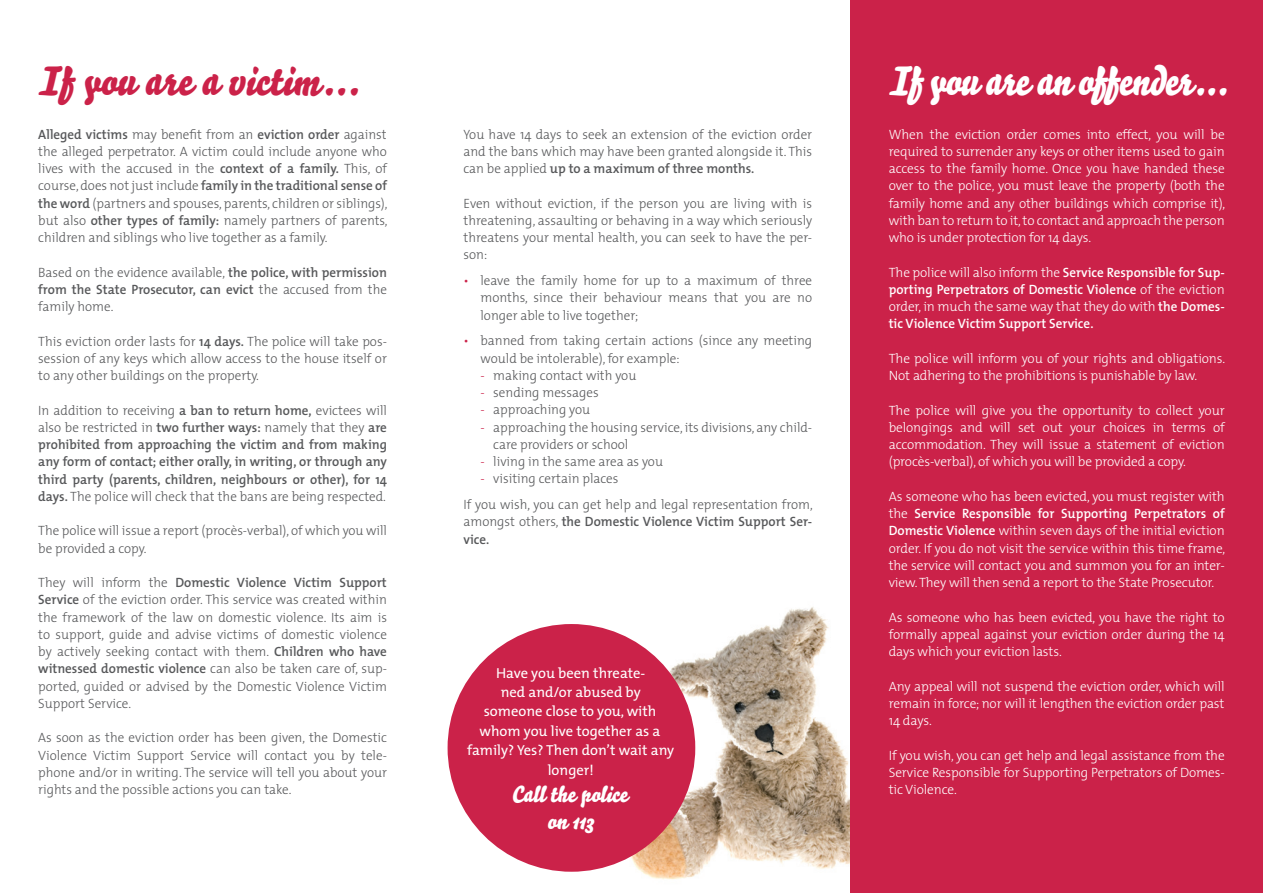
<style>
.page{position:relative;width:1263px;height:893px;background:#fff}
.page>*{position:absolute;margin:0;border:0;box-sizing:border-box;transform-origin:0 0}
.t1{font:40.5px "Bello Script";letter-spacing:-.025em;color:#fff}
.t2{font:40.5px "Bello Script";color:#cb2249}
.t3{font:22.5px/27px "Bello Script";color:#fff;text-align:center}
.t4{font:14.55px/19.4px "The Mix";color:#fff;text-align:center}
.t5{font:300 13.5px/17.2px "The Mix";color:#57585a;text-align:justify}
.t6{font:300 13.5px/17.2px "The Mix";letter-spacing:-.01em;color:#fff;text-align:justify}
.t7{font:600 13.5px/17.2px "The Mix";color:#57585a;text-align:justify}
.t8{font:600 13.5px/17.2px "The Mix";color:#fff;text-align:justify}
.s1{font-weight:600}
.s2{font-weight:300}
.s3{color:#cb2249}
</style>
<div class="page">
<img style="left:621px;top:607px;width:229px;height:273px">
<div style="left:850px;top:0;width:413px;height:893px;background:#cb2249"></div>
<div style="left:448px;top:624px;width:247px;height:248px;background:#cb2249;border-radius:50%"></div>
<h1 class="t2" style="left:38px;top:51px;width:324px">If you are a victim...</h1>
<h1 class="t1" style="left:889px;top:51px;width:342px">If you are an offender...</h1>
<p class="t5" style="left:38px;top:125px;width:351px"><span class="s1">Alleged victims</span> may benefit from an <span class="s1">eviction order</span> against the alleged perpetrator. A victim could include anyone who lives with the accused in the <span class="s1">context of a family.</span> This, of course, does not just include <span class="s1">family in the traditional sense of the word</span> (partners and spouses, parents, children or siblings), but also <span class="s1">other types of family:</span> namely partners of parents, children and siblings who live together as a family.</p>
<p class="t5" style="left:38px;top:263px;width:350px">Based on the evidence available, <span class="s1">the police, with permission from the State Prosecutor, can evict</span> the accused from the family home.</p>
<p class="t5" style="left:38px;top:332px;width:350px">This eviction order lasts for <span class="s1">14 days.</span> The police will take pos&shy;session of any keys which allow access to the house itself or to any other buildings on the property.</p>
<p class="t7" style="left:38px;top:401px;width:350px"><span class="s2">In addition to receiving</span> a ban to return home, <span class="s2">evictees will also be restricted in</span> two further ways: <span class="s2">namely that they</span> are prohibited from approaching the victim and from making any form of contact; either orally, in writing, or through any third party (parents, children, neighbours or other), for 14 days. <span class="s2">The police will check that the bans are being respected.</span></p>
<p class="t5" style="left:38px;top:522px;width:350px">The police will issue a report (procès-verbal), of which you will be provided a copy.</p>
<p class="t5" style="left:38px;top:573px;width:350px">They will inform the <span class="s1">Domestic Violence Victim Support Service</span> of the eviction order. This service was created within the framework of the law on domestic violence. Its aim is to support, guide and advise victims of domestic violence by actively seeking contact with them. <span class="s1">Children who have witnessed domestic violence</span> can also be taken care of, sup&shy;ported, guided or advised by the Domestic Violence Victim Support Service.</p>
<p class="t5" style="left:38px;top:729px;width:350px">As soon as the eviction order has been given, the Domestic Violence Victim Support Service will contact you by tele&shy;phone and/or in writing. The service will tell you about your rights and the possible actions you can take.</p>
<p class="t5" style="left:463px;top:125px;width:350px">You have 14 days to seek an extension of the eviction order and the bans which may have been granted alongside it. This can be applied <span class="s1">up to a maximum of three months.</span></p>
<p class="t5" style="left:463px;top:194px;width:350px">Even without eviction, if the person you are living with is threatening, assaulting or behaving in a way which seriously threatens your mental health, you can seek to have the per&shy;son:</p>
<p class="t5" style="left:480px;top:271px;width:333px;text-indent:-17px"><span class="s3">•</span> leave the family home for up to a maximum of three months, since their behaviour means that you are no longer able to live together;</p>
<p class="t5" style="left:480px;top:332px;width:333px;text-indent:-17px"><span class="s3">•</span> banned from taking certain actions (since any meeting would be intolerable), for example:</p>
<p class="t5" style="left:480px;top:366px;width:157px"><span class="s3">-</span> making contact with you</p>
<p class="t5" style="left:480px;top:383px;width:120px"><span class="s3">-</span> sending messages</p>
<p class="t5" style="left:480px;top:401px;width:111px"><span class="s3">-</span> approaching you</p>
<p class="t5" style="left:493px;top:418px;width:320px;text-indent:-13px"><span class="s3">-</span> approaching the housing service, its divisions, any child&shy;care providers or school</p>
<p class="t5" style="left:480px;top:452px;width:184px"><span class="s3">-</span> living in the same area as you</p>
<p class="t5" style="left:463px;top:465px;width:351px;line-height:25.8px;text-indent:17px"><span class="s3">-</span> visiting certain places<br>If you wish, you can get help and legal representation from,</p>
<p class="t7" style="left:463px;top:513px;width:350px"><span class="s2">amongst others,</span> the Domestic Violence Victim Support Ser&shy;vice.</p>
<p class="t4" style="left:467px;top:663px;width:209px">Have you been threate-<br>ned and/or abused by<br>someone close to you, with whom you live together as a family? Yes? Then don’t wait any longer!</p>
<h2 class="t3" style="left:512px;top:780px;width:117px">Call the police on 113</h2>
<p class="t6" style="left:889px;top:125px;width:338px">When the eviction order comes into effect, you will be required to surrender any keys or other items used to gain access to the family home. Once you have handed these over to the police, you must leave the property (both the family home and any other buildings which comprise it), with ban to return to it, to contact and approach the person who is under protection for 14 days.</p>
<p class="t8" style="left:889px;top:263px;width:337px"><span class="s2">The police will also inform the</span> Service Responsible for Sup&shy;porting Perpetrators of Domestic Violence <span class="s2">of the eviction order, in much the same way that they do with</span> the Domes&shy;tic Violence Victim Support Service.</p>
<p class="t6" style="left:889px;top:349px;width:338px">The police will inform you of your rights and obligations.<br>Not adhering to the prohibitions is punishable by law.</p>
<p class="t6" style="left:889px;top:401px;width:337px">The police will give you the opportunity to collect your belongings and will set out your choices in terms of accommodation. They will issue a statement of eviction (procès-verbal), of which you will be provided a copy.</p>
<p class="t6" style="left:889px;top:487px;width:338px">As someone who has been evicted, you must register with the <span class="s1">Service Responsible for Supporting Perpetrators of Domestic Violence</span> within seven days of the initial eviction order. If you do not visit the service within this time frame, the service will contact you and summon you for an inter&shy;view. They will then send a report to the State Prosecutor.</p>
<p class="t6" style="left:889px;top:608px;width:337px">As someone who has been evicted, you have the right to formally appeal against your eviction order during the 14 days which your eviction lasts.</p>
<p class="t6" style="left:889px;top:677px;width:337px">Any appeal will not suspend the eviction order, which will remain in force; nor will it lengthen the eviction order past 14 days.</p>
<p class="t6" style="left:889px;top:746px;width:337px">If you wish, you can get help and legal assistance from the Service Responsible for Supporting Perpetrators of Domes&shy;tic Violence.</p>
</div>
